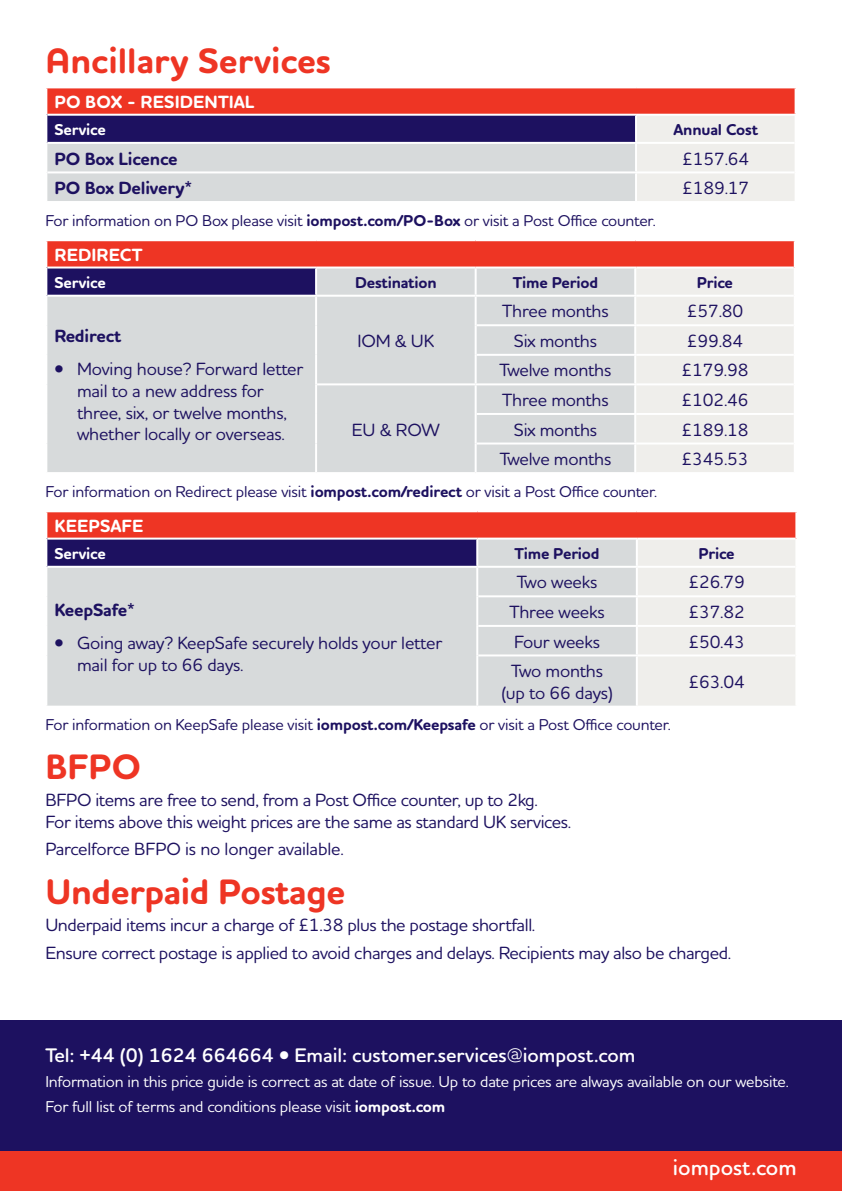
<style>
.page{position:relative;width:842px;height:1191px;background:#fff}
.page>*{position:absolute;margin:0;border:0;box-sizing:border-box;transform-origin:0 0}
.t1{font:700 36px "Houschka Rounded";color:#ee3524}
.t2{font:600 22px "Houschka Rounded";color:#fff}
.t3{font:600 20px "Houschka Rounded";color:#fff}
.t4{font:500 18px/21.6px "Houschka Rounded";letter-spacing:-.02em;color:#1d1160}
.t5{font:700 18px "Houschka Rounded";letter-spacing:-.01em;color:#1d1160}
.t6{font:700 18px "Houschka Rounded";letter-spacing:.005em;color:#fff}
.t7{font:500 16px "Houschka Rounded";letter-spacing:-.01em;color:#1d1160}
.t8{font:500 16px/24.8px "Houschka Rounded";letter-spacing:-.01em;color:#fff}
.t9{font:700 16px "Houschka Rounded";letter-spacing:-.01em;color:#1d1160}
.t10{font:700 16px "Houschka Rounded";letter-spacing:-.01em;color:#fff}
.s1{font-weight:700}
</style>
<div class="page">
<div style="left:0;top:1020px;width:842px;height:171px;background:#1d1160"></div>
<div style="left:0;top:1151px;width:842px;height:40px;background:#ee3524"></div>
<div style="left:46px;top:87px;width:750px;height:28px;background:#ee3524"></div>
<svg style="left:47px;top:116px;width:748px;height:85px;background:#adabbf"></svg>
<hr style="left:45px;top:86px;width:591px;height:2px;background:#fff">
<hr style="left:636px;top:86px;width:161px;height:2px;background:#fff">
<hr style="left:795px;top:88px;width:2px;height:26px;background:#fff">
<hr style="left:47px;top:114px;width:589px;height:2px;background:#fff">
<hr style="left:636px;top:114px;width:161px;height:2px;background:#fff">
<hr style="left:635px;top:116px;width:2px;height:26px;background:#fff">
<hr style="left:47px;top:142px;width:590px;height:2px;background:#fff">
<hr style="left:635px;top:144px;width:2px;height:27px;background:#fff">
<hr style="left:47px;top:171px;width:590px;height:2px;background:#fff">
<hr style="left:635px;top:173px;width:2px;height:28px;background:#fff">
<hr style="left:45px;top:88px;width:2px;height:27px;background:#fff">
<hr style="left:637px;top:142px;width:158px;height:2px;background:#fff">
<hr style="left:637px;top:171px;width:158px;height:2px;background:#fff">
<div style="left:46px;top:240px;width:749px;height:27px;background:#ee3524"></div>
<svg style="left:47px;top:268px;width:587px;height:204px;background:#ccced3"></svg>
<div style="left:636px;top:268px;width:158px;height:204px;background:#efeeeb"></div>
<hr style="left:45px;top:239px;width:271px;height:2px;background:#fff">
<hr style="left:316px;top:239px;width:160px;height:2px;background:#fff">
<hr style="left:476px;top:239px;width:159px;height:2px;background:#fff">
<hr style="left:635px;top:239px;width:161px;height:2px;background:#fff">
<hr style="left:794px;top:241px;width:2px;height:26px;background:#fff">
<hr style="left:47px;top:266px;width:269px;height:2px;background:#fff">
<hr style="left:316px;top:266px;width:160px;height:2px;background:#fff">
<hr style="left:476px;top:266px;width:160px;height:2px;background:#fff">
<hr style="left:45px;top:241px;width:2px;height:26px;background:#fff">
<hr style="left:315px;top:268px;width:2px;height:27px;background:#fff">
<hr style="left:475px;top:268px;width:2px;height:27px;background:#fff">
<hr style="left:636px;top:266px;width:158px;height:2px;background:#fff">
<hr style="left:47px;top:295px;width:269px;height:2px;background:#fff">
<hr style="left:316px;top:295px;width:160px;height:2px;background:#fff">
<hr style="left:315px;top:297px;width:2px;height:28px;background:#fff">
<hr style="left:315px;top:325px;width:2px;height:30px;background:#fff">
<hr style="left:315px;top:355px;width:2px;height:29px;background:#fff">
<hr style="left:476px;top:295px;width:160px;height:2px;background:#fff">
<hr style="left:477px;top:324px;width:159px;height:2px;background:#fff">
<hr style="left:475px;top:297px;width:2px;height:28px;background:#fff">
<hr style="left:636px;top:295px;width:158px;height:2px;background:#fff">
<hr style="left:475px;top:325px;width:2px;height:30px;background:#fff">
<hr style="left:636px;top:324px;width:158px;height:2px;background:#fff">
<hr style="left:477px;top:354px;width:159px;height:2px;background:#fff">
<hr style="left:475px;top:355px;width:2px;height:28px;background:#fff">
<hr style="left:636px;top:354px;width:158px;height:2px;background:#fff">
<hr style="left:317px;top:383px;width:159px;height:2px;background:#fff">
<hr style="left:315px;top:384px;width:2px;height:30px;background:#fff">
<hr style="left:315px;top:414px;width:2px;height:29px;background:#fff">
<hr style="left:315px;top:443px;width:2px;height:29px;background:#fff">
<hr style="left:476px;top:383px;width:160px;height:2px;background:#fff">
<hr style="left:477px;top:413px;width:159px;height:2px;background:#fff">
<hr style="left:477px;top:442px;width:159px;height:2px;background:#fff">
<hr style="left:475px;top:385px;width:2px;height:29px;background:#fff">
<hr style="left:636px;top:383px;width:158px;height:2px;background:#fff">
<hr style="left:475px;top:414px;width:2px;height:29px;background:#fff">
<hr style="left:636px;top:413px;width:158px;height:2px;background:#fff">
<hr style="left:475px;top:443px;width:2px;height:29px;background:#fff">
<hr style="left:636px;top:442px;width:158px;height:2px;background:#fff">
<div style="left:46px;top:511px;width:750px;height:27px;background:#ee3524"></div>
<svg style="left:47px;top:539px;width:589px;height:166px;background:#c1c2cc"></svg>
<div style="left:638px;top:540px;width:157px;height:165px;background:#efeeeb"></div>
<hr style="left:45px;top:510px;width:432px;height:2px;background:#fff">
<hr style="left:477px;top:510px;width:160px;height:2px;background:#fff">
<hr style="left:637px;top:510px;width:160px;height:2px;background:#fff">
<hr style="left:795px;top:512px;width:2px;height:26px;background:#fff">
<hr style="left:47px;top:537px;width:430px;height:2px;background:#fff">
<hr style="left:477px;top:537px;width:161px;height:2px;background:#fff">
<hr style="left:45px;top:512px;width:2px;height:26px;background:#fff">
<hr style="left:476px;top:539px;width:2px;height:27px;background:#fff">
<hr style="left:638px;top:537px;width:157px;height:2px;background:#fff">
<hr style="left:47px;top:566px;width:430px;height:2px;background:#fff">
<hr style="left:477px;top:566px;width:161px;height:2px;background:#fff">
<hr style="left:478px;top:595px;width:160px;height:2px;background:#fff">
<hr style="left:478px;top:625px;width:160px;height:2px;background:#fff">
<hr style="left:478px;top:654px;width:160px;height:2px;background:#fff">
<hr style="left:476px;top:568px;width:2px;height:28px;background:#fff">
<hr style="left:638px;top:566px;width:157px;height:2px;background:#fff">
<hr style="left:476px;top:596px;width:2px;height:30px;background:#fff">
<hr style="left:638px;top:595px;width:157px;height:2px;background:#fff">
<hr style="left:476px;top:626px;width:2px;height:29px;background:#fff">
<hr style="left:638px;top:625px;width:157px;height:2px;background:#fff">
<hr style="left:476px;top:655px;width:2px;height:50px;background:#fff">
<hr style="left:638px;top:654px;width:157px;height:2px;background:#fff">
<h1 class="t1" style="left:45px;top:37px;width:287px">Ancillary Services</h1>
<p class="t6" style="left:54px;top:90px;width:202px">PO BOX - RESIDENTIAL</p>
<p class="t10" style="left:54px;top:119px;width:53px">Service</p>
<p class="t9" style="left:673px;top:119px;width:86px">Annual Cost</p>
<p class="t5" style="left:54px;top:147px;width:125px">PO Box Licence</p>
<p class="t4" style="left:682px;top:147px;width:69px">£157.64</p>
<p class="t5" style="left:54px;top:176px;width:139px">PO Box Delivery*</p>
<p class="t4" style="left:682px;top:176px;width:69px">£189.17</p>
<p class="t7" style="left:45px;top:210px;width:612px">For information on PO Box please visit <span class="s1">iompost.com/PO-Box</span> or visit a Post Office counter.</p>
<p class="t6" style="left:54px;top:243px;width:90px">REDIRECT</p>
<p class="t10" style="left:54px;top:272px;width:53px">Service</p>
<p class="t9" style="left:355px;top:272px;width:83px">Destination</p>
<p class="t9" style="left:513px;top:272px;width:87px">Time Period</p>
<p class="t9" style="left:697px;top:272px;width:38px">Price</p>
<p class="t4" style="left:502px;top:300px;width:108px">Three months</p>
<p class="t4" style="left:687px;top:300px;width:58px">£57.80</p>
<p class="t4" style="left:514px;top:329px;width:85px">Six months</p>
<p class="t4" style="left:687px;top:329px;width:58px">£99.84</p>
<p class="t4" style="left:500px;top:359px;width:113px">Twelve months</p>
<p class="t4" style="left:681px;top:359px;width:69px">£179.98</p>
<p class="t5" style="left:54px;top:325px;width:68px">Redirect</p>
<p class="t4" style="left:77px;top:358px;width:228px;text-indent:-23px">• Moving house? Forward letter mail to a new address for three, six, or twelve months, whether locally or overseas.</p>
<p class="t4" style="left:357px;top:329px;width:78px">IOM &amp; UK</p>
<p class="t4" style="left:502px;top:388px;width:108px">Three months</p>
<p class="t4" style="left:681px;top:388px;width:69px">£102.46</p>
<p class="t4" style="left:514px;top:418px;width:85px">Six months</p>
<p class="t4" style="left:681px;top:418px;width:69px">£189.18</p>
<p class="t4" style="left:500px;top:447px;width:113px">Twelve months</p>
<p class="t4" style="left:681px;top:447px;width:69px">£345.53</p>
<p class="t7" style="left:45px;top:481px;width:613px">For information on Redirect please visit <span class="s1">iompost.com/redirect</span> or visit a Post Office counter.</p>
<p class="t6" style="left:54px;top:514px;width:90px">KEEPSAFE</p>
<p class="t10" style="left:54px;top:543px;width:53px">Service</p>
<p class="t9" style="left:514px;top:543px;width:87px">Time Period</p>
<p class="t9" style="left:698px;top:543px;width:38px">Price</p>
<p class="t4" style="left:352px;top:418px;width:89px">EU &amp; ROW</p>
<p class="t4" style="left:517px;top:571px;width:82px">Two weeks</p>
<p class="t4" style="left:688px;top:571px;width:58px">£26.79</p>
<p class="t4" style="left:509px;top:600px;width:97px">Three weeks</p>
<p class="t4" style="left:688px;top:600px;width:58px">£37.82</p>
<p class="t4" style="left:514px;top:630px;width:87px">Four weeks</p>
<p class="t4" style="left:688px;top:630px;width:58px">£50.43</p>
<p class="t4" style="left:501px;top:659px;width:113px;text-align:center">Two months (up to 66 days)</p>
<p class="t4" style="left:688px;top:670px;width:58px">£63.04</p>
<p class="t7" style="left:45px;top:714px;width:627px">For information on KeepSafe please visit <span class="s1">iompost.com/Keepsafe</span> or visit a Post Office counter.</p>
<h1 class="t1" style="left:45px;top:743px;width:97px">BFPO</h1>
<p class="t4" style="left:45px;top:789px;width:527px">BFPO items are free to send, from a Post Office counter, up to 2kg.<br>For items above this weight prices are the same as standard UK services.</p>
<p class="t4" style="left:45px;top:837px;width:300px">Parcelforce BFPO is no longer available.</p>
<h1 class="t1" style="left:45px;top:868px;width:301px">Underpaid Postage</h1>
<p class="t4" style="left:45px;top:911px;width:687px;line-height:27.2px">Underpaid items incur a charge of £1.38 plus the postage shortfall.<br>Ensure correct postage is applied to avoid charges and delays. Recipients may also be charged.</p>
<p class="t5" style="left:54px;top:598px;width:82px">KeepSafe*</p>
<p class="t4" style="left:77px;top:631px;width:367px;text-indent:-23px">• Going away? KeepSafe securely holds your letter mail for up to 66 days.</p>
<p class="t3" style="left:45px;top:1042px;width:591px">Tel: +44 (0) 1624 664664 • Email: customer.services@iompost.com</p>
<p class="t8" style="left:45px;top:1068px;width:745px">Information in this price guide is correct as at date of issue. Up to date prices are always available on our website.<br>For full list of terms and conditions please visit <span class="s1">iompost.com</span></p>
<p class="t2" style="left:673px;top:1153px;width:125px">iompost.com</p>
</div>
